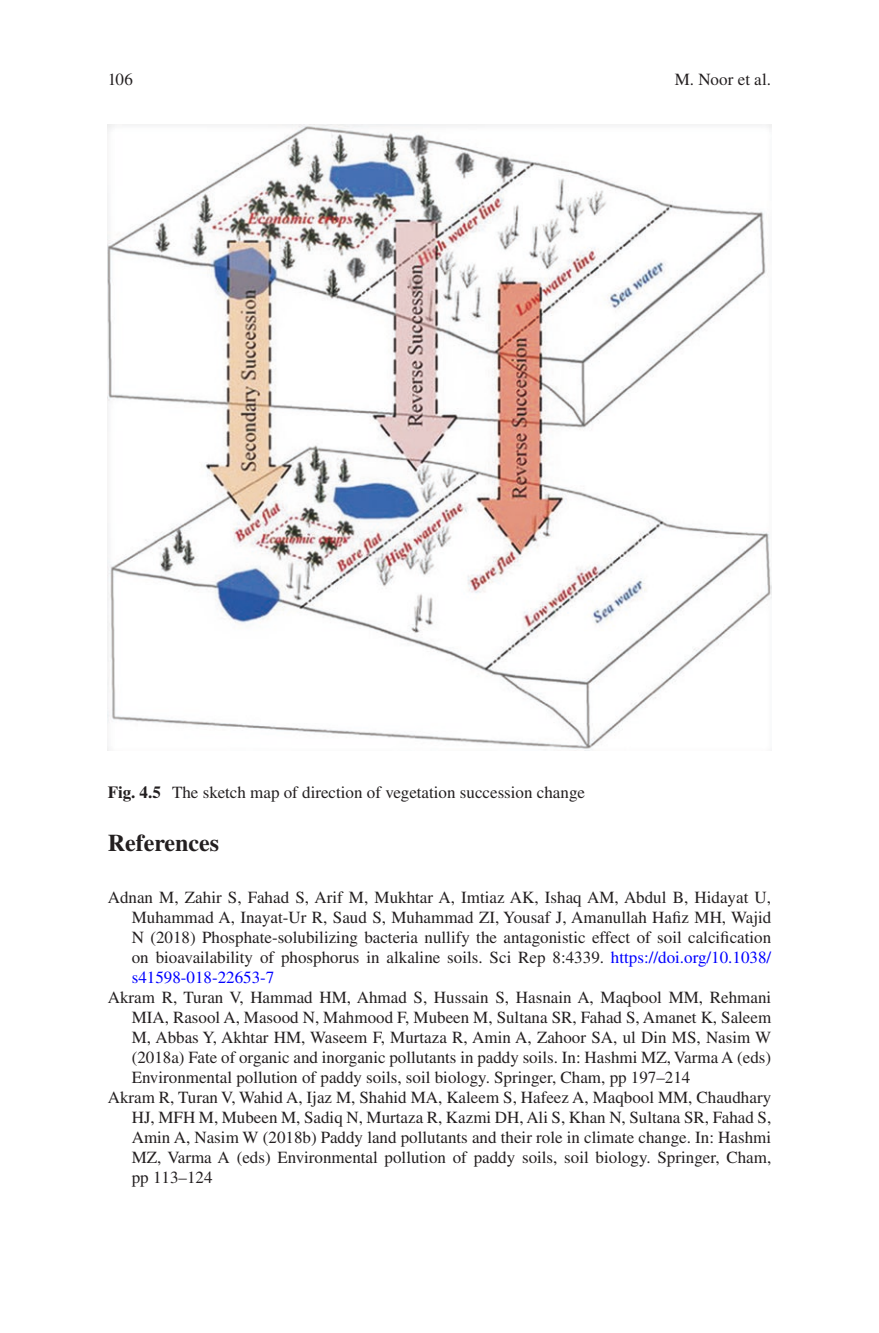
<style>
.page{position:relative;width:879px;height:1333px;background:#fff}
.page>*{position:absolute;margin:0;border:0;box-sizing:border-box;transform-origin:0 0}
.t1{font:700 24px "Ddkxjk Mqgqyn Times LT Std";color:#231f20}
.t2{font:17px/20px "Hmjkfy Glxynt Times LT Std";color:#231f20;text-align:justify}
.t3{font:17px "Njrwlr Bcqhgd Times LT Std";letter-spacing:.005em;color:#231f20}
.s1{font-family:"Ddkxjk Mqgqyn Times LT Std";font-weight:700}
.s2{color:#00f}
</style>
<div class="page">
<img style="left:108px;top:124px;width:663px;height:626px">
<p class="t2" style="left:108px;top:69px;width:27px">106</p>
<p class="t3" style="left:675px;top:70px;width:98px">M. Noor et al.</p>
<p class="t2" style="left:108px;top:782px;width:479px"><span class="s1">Fig. 4.5</span> The sketch map of direction of vegetation succession change</p>
<h1 class="t1" style="left:108px;top:828px;width:113px">References</h1>
<p class="t2" style="left:132px;top:887px;width:641px;text-indent:-24px">Adnan M, Zahir S, Fahad S, Arif M, Mukhtar A, Imtiaz AK, Ishaq AM, Abdul B, Hidayat U, Muhammad A, Inayat-Ur R, Saud S, Muhammad ZI, Yousaf J, Amanullah Hafiz MH, Wajid N (2018) Phosphate-solubilizing bacteria nullify the antagonistic effect of soil calcification on bioavailability of phosphorus in alkaline soils. Sci Rep 8:4339. <span class="s2">https://doi.org/10.1038/ s41598-018-22653-7</span></p>
<p class="t2" style="left:108px;top:987px;width:665px">Akram R, Turan V, Hammad HM, Ahmad S, Hussain S, Hasnain A, Maqbool MM, Rehmani</p>
<p class="t2" style="left:132px;top:1007px;width:641px">MIA, Rasool A, Masood N, Mahmood F, Mubeen M, Sultana SR, Fahad S, Amanet K, Saleem</p>
<p class="t2" style="left:132px;top:1027px;width:641px">M, Abbas Y, Akhtar HM, Waseem F, Murtaza R, Amin A, Zahoor SA, ul Din MS, Nasim W</p>
<p class="t2" style="left:132px;top:1047px;width:641px">(2018a) Fate of organic and inorganic pollutants in paddy soils. In: Hashmi MZ, Varma A (eds)</p>
<p class="t2" style="left:132px;top:1067px;width:560px">Environmental pollution of paddy soils, soil biology. Springer, Cham, pp 197–214</p>
<p class="t2" style="left:108px;top:1087px;width:665px">Akram R, Turan V, Wahid A, Ijaz M, Shahid MA, Kaleem S, Hafeez A, Maqbool MM, Chaudhary</p>
<p class="t2" style="left:132px;top:1107px;width:641px">HJ, MFH M, Mubeen M, Sadiq N, Murtaza R, Kazmi DH, Ali S, Khan N, Sultana SR, Fahad S,</p>
<p class="t2" style="left:132px;top:1127px;width:641px">Amin A, Nasim W (2018b) Paddy land pollutants and their role in climate change. In: Hashmi</p>
<p class="t2" style="left:132px;top:1147px;width:641px">MZ, Varma A (eds) Environmental pollution of paddy soils, soil biology. Springer, Cham,</p>
<p class="t2" style="left:132px;top:1167px;width:82px">pp 113–124</p>
</div>
